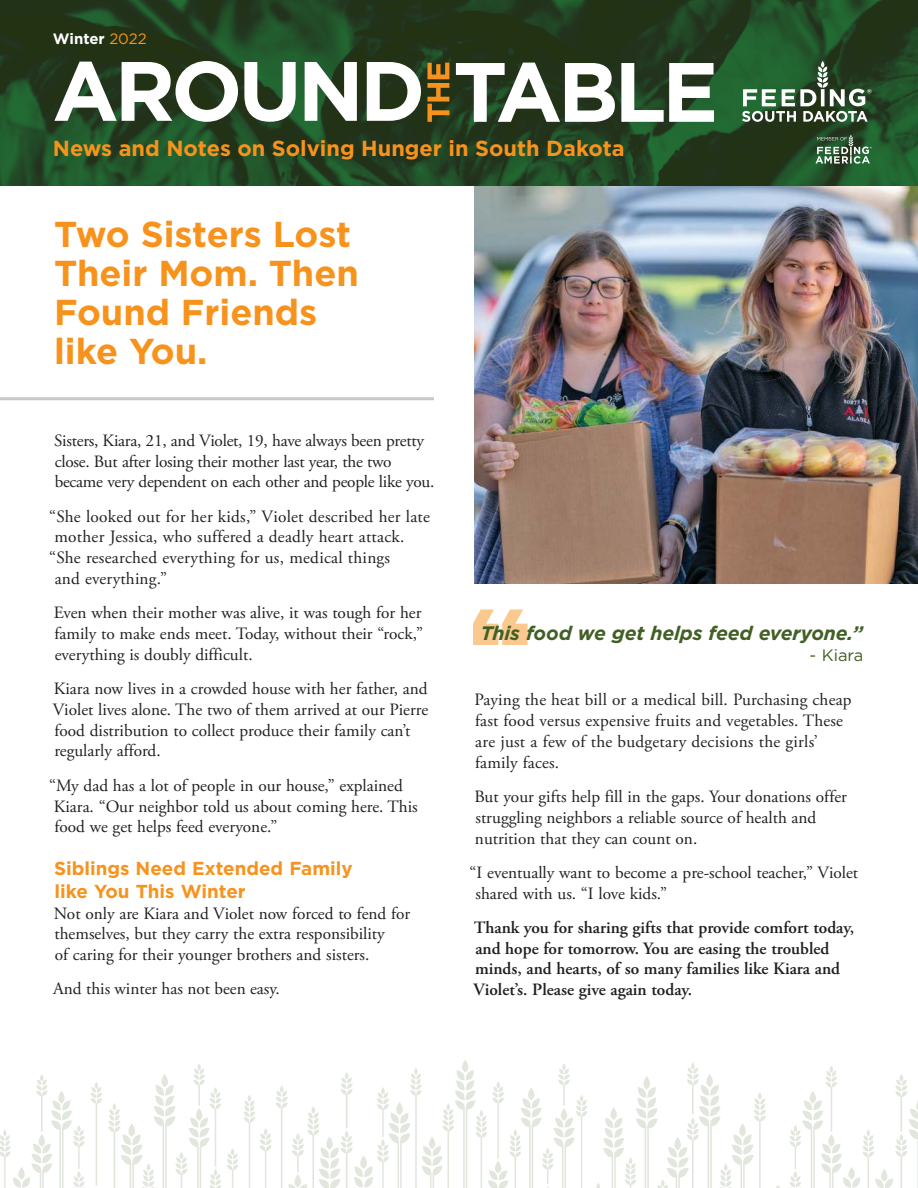
<style>
.page{position:relative;width:918px;height:1188px;background:#fff}
.page>*{position:absolute;margin:0;border:0;box-sizing:border-box;transform-origin:0 0}
.t1{font:700 36px/39px "Gotham";color:#f7931d}
.t2{font:700 21.75px "Gotham";color:#f7931d}
.t3{font:italic 700 19.5px "Gotham";letter-spacing:-.01em;color:#426026}
.t4{font:700 18.75px/22.6px "Gotham";color:#f7931d}
.t5{font:17.25px/20.9px "Adobe Garamond Pro";color:#221f1f}
.t6{font:600 17.25px/20.9px "Adobe Garamond Pro";color:#221f1f}
.t7{font:16.5px "Gotham";color:#426026}
.t8{font:700 15px "Gotham";color:#fff}
.s1{font-weight:400;color:#f7931d}
</style>
<div class="page">
<img style="left:475px;top:185px;width:443px;height:399px">
<img style="left:0;top:0;width:918px;height:185px">
<svg style="left:54px;top:61px;width:367px;height:61px"></svg>
<svg style="left:456px;top:63px;width:258px;height:59px"></svg>
<svg style="left:427px;top:63px;width:22px;height:59px"></svg>
<svg style="left:742px;top:61px;width:130px;height:61px;background:#527456"></svg>
<svg style="left:815px;top:135px;width:57px;height:29px;background:#597b5e"></svg>
<svg style="left:0;top:1060px;width:918px;height:128px"></svg>
<hr style="left:0;top:397px;width:434px;height:3px;background:#c6c8ca">
<svg style="left:473px;top:609px;width:55px;height:36px"></svg>
<p class="t8" style="left:53px;top:32px;width:95px">Winter <span class="s1">2022</span></p>
<p class="t2" style="left:53px;top:138px;width:573px">News and Notes on Solving Hunger in South Dakota</p>
<h1 class="t1" style="left:54px;top:217px;width:306px">Two Sisters Lost<br>Their Mom. Then<br>Found Friends like You.</h1>
<p class="t5" style="left:54px;top:431px;width:382px">Sisters, Kiara, 21, and Violet, 19, have always been pretty close. But after losing their mother last year, the two became very dependent on each other and people like you.</p>
<p class="t5" style="left:49px;top:507px;width:382px">“She looked out for her kids,” Violet described her late</p>
<p class="t5" style="left:54px;top:528px;width:351px">mother Jessica, who suffered a deadly heart attack.</p>
<p class="t5" style="left:49px;top:549px;width:343px">“She researched everything for us, medical things</p>
<p class="t5" style="left:55px;top:570px;width:114px">and everything.”</p>
<p class="t5" style="left:54px;top:604px;width:371px;text-align:justify">Even when their mother was alive, it was tough for her family to make ends meet. Today, without their “rock,” everything is doubly difficult.</p>
<p class="t5" style="left:53px;top:680px;width:377px">Kiara now lives in a crowded house with her father, and Violet lives alone. The two of them arrived at our Pierre food distribution to collect produce their family can’t regularly afford.</p>
<p class="t5" style="left:49px;top:776px;width:370px">“My dad has a lot of people in our house,” explained<br>Kiara. “Our neighbor told us about coming here. This food we get helps feed everyone.”</p>
<p class="t4" style="left:54px;top:858px;width:300px">Siblings Need Extended Family like You This Winter</p>
<p class="t5" style="left:54px;top:904px;width:358px">Not only are Kiara and Violet now forced to fend for themselves, but they carry the extra responsibility<br>of caring for their younger brothers and sisters.</p>
<p class="t5" style="left:53px;top:980px;width:228px">And this winter has not been easy.</p>
<p class="t3" style="left:481px;top:625px;width:384px">This food we get helps feed everyone.”</p>
<p class="t7" style="left:810px;top:648px;width:55px">- Kiara</p>
<p class="t5" style="left:474px;top:691px;width:379px">Paying the heat bill or a medical bill. Purchasing cheap fast food versus expensive fruits and vegetables. These are just a few of the budgetary decisions the girls’ family faces.</p>
<p class="t5" style="left:474px;top:788px;width:374px">But your gifts help fill in the gaps. Your donations offer struggling neighbors a reliable source of health and nutrition that they can count on.</p>
<p class="t5" style="left:475px;top:864px;width:384px;text-indent:-6px">“I eventually want to become a pre-school teacher,” Violet shared with us. “I love kids.”</p>
<p class="t6" style="left:474px;top:919px;width:382px">Thank you for sharing gifts that provide comfort today, and hope for tomorrow. You are easing the troubled minds, and hearts, of so many families like Kiara and Violet’s. Please give again today.</p>
</div>
